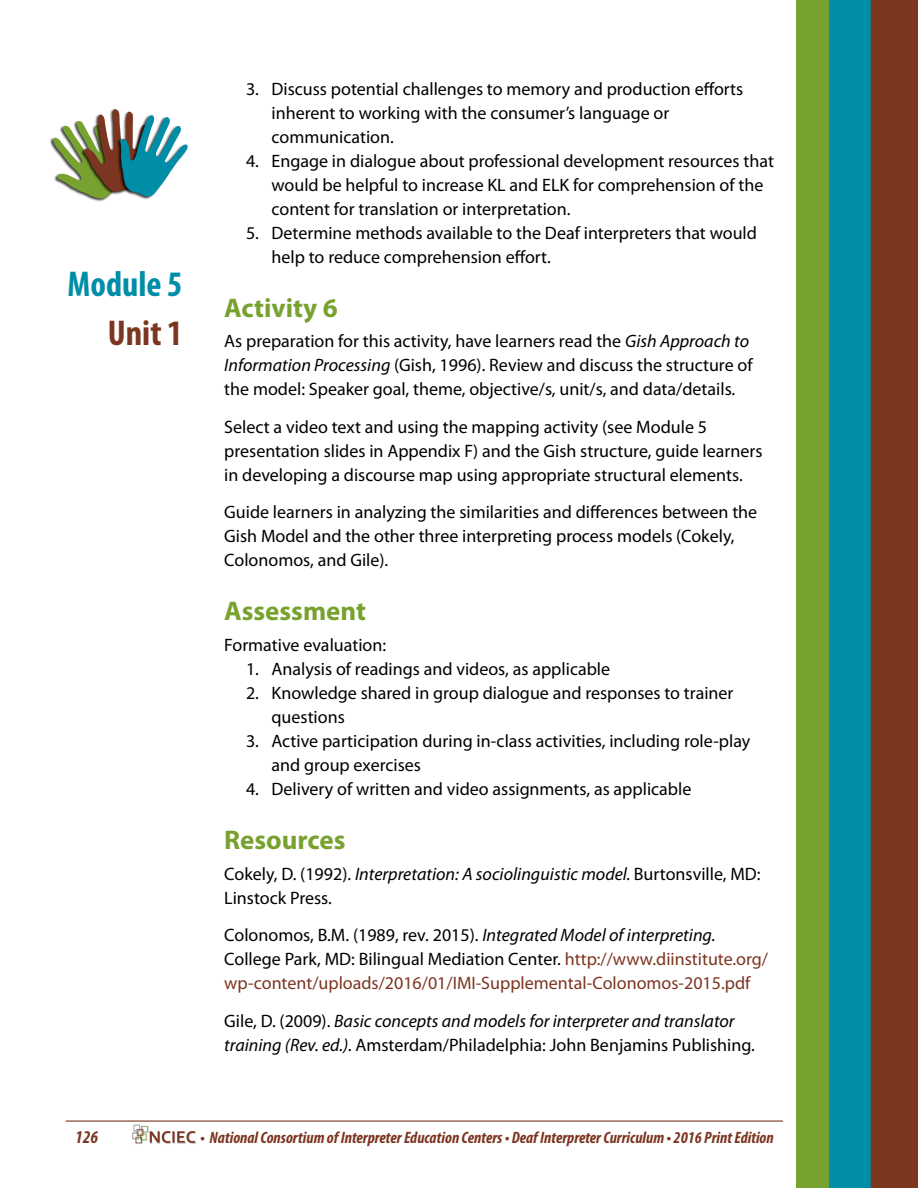
<style>
.page{position:relative;width:918px;height:1188px;background:#fff}
.page>*{position:absolute;margin:0;border:0;box-sizing:border-box;transform-origin:0 0}
.Module_Nbrs{font:700 condensed 36px "Myriad Pro";color:#008da8}
.Unit_Nbrs_LG{font:700 condensed 36px "Myriad Pro";color:#7c3520}
.Module_Subtitle{font:700 27px "Myriad Pro";color:#78a22f}
.DII_Para_1_NoIndent{font:18px/24px "Myriad Pro";color:#000}
.DII_Para_2_NoIndent{font:18px/24px "Myriad Pro";color:#000}
.DII_Para_2_NoIndent-2{font:18px/24px "Myriad Pro";color:#7c3520}
.DII_Para_2_NoIndent-3{font:italic 18px/24px "Myriad Pro";color:#000}
.t1{font:italic 700 condensed 18px "Myriad Pro";color:#7c3520}
.t2{font:italic 700 condensed 16.5px "Myriad Pro";color:#7c3520}
.s1{font-style:italic}
.s2{color:#000}
.s3{font-style:italic;color:#000}
.s4{font-style:normal}
</style>
<div class="page">
<img style="left:796px;top:0;width:122px;height:1188px">
<hr style="left:66px;top:1120px;width:717px;height:2px;background:#7c3520">
<img style="left:157px;top:1131px;width:39px;height:13px">
<img style="left:133px;top:1124px;width:19px;height:20px">
<svg style="left:132px;top:1125px;width:63px;height:18px"></svg>
<img style="left:50px;top:138px;width:56px;height:64px">
<svg style="left:53px;top:109px;width:135px;height:90px"></svg>
<p class="Module_Nbrs" style="left:68px;top:262px;width:117px">Module 5</p>
<p class="Unit_Nbrs_LG" style="left:108px;top:310px;width:76px">Unit 1</p>
<p class="DII_Para_1_NoIndent" style="left:272px;top:76px;width:473px;text-indent:-26px">3. Discuss potential challenges to memory and production efforts inherent to working with the consumer’s language or communication.</p>
<p class="DII_Para_1_NoIndent" style="left:272px;top:148px;width:504px;text-indent:-26px">4. Engage in dialogue about professional development resources that would be helpful to increase KL and ELK for comprehension of the content for translation or interpretation.</p>
<p class="DII_Para_1_NoIndent" style="left:272px;top:220px;width:487px;text-indent:-26px">5. Determine methods available to the Deaf interpreters that would help to reduce comprehension effort.</p>
<p class="Module_Subtitle" style="left:224px;top:290px;width:115px">Activity 6</p>
<p class="DII_Para_1_NoIndent" style="left:224px;top:329px;width:530px">As preparation for this activity, have learners read the <span class="s1">Gish Approach to<br>Information Processing</span> (Gish, 1996). Review and discuss the structure of the model: Speaker goal, theme, objective/s, unit/s, and data/details.</p>
<p class="DII_Para_2_NoIndent" style="left:224px;top:414px;width:540px">Select a video text and using the mapping activity (see Module 5 presentation slides in Appendix F) and the Gish structure, guide learners in developing a discourse map using appropriate structural elements.</p>
<p class="DII_Para_2_NoIndent" style="left:224px;top:500px;width:535px">Guide learners in analyzing the similarities and differences between the<br>Gish Model and the other three interpreting process models (Cokely,<br>Colonomos, and Gile).</p>
<p class="Module_Subtitle" style="left:224px;top:594px;width:143px">Assessment</p>
<p class="DII_Para_1_NoIndent" style="left:224px;top:633px;width:163px">Formative evaluation:</p>
<p class="DII_Para_1_NoIndent" style="left:246px;top:657px;width:366px">1. Analysis of readings and videos, as applicable</p>
<p class="DII_Para_1_NoIndent" style="left:272px;top:681px;width:464px;text-indent:-26px">2. Knowledge shared in group dialogue and responses to trainer questions</p>
<p class="DII_Para_1_NoIndent" style="left:272px;top:729px;width:480px;text-indent:-26px">3. Active participation during in-class activities, including role-play and group exercises</p>
<p class="DII_Para_1_NoIndent" style="left:246px;top:777px;width:447px">4. Delivery of written and video assignments, as applicable</p>
<p class="Module_Subtitle" style="left:224px;top:822px;width:123px">Resources</p>
<p class="DII_Para_1_NoIndent" style="left:224px;top:861px;width:538px">Cokely, D. (1992). <span class="s1">Interpretation: A sociolinguistic model.</span> Burtonsville, MD:<br>Linstock Press.</p>
<p class="DII_Para_2_NoIndent-2" style="left:224px;top:923px;width:545px"><span class="s2">Colonomos, B.M. (1989, rev. 2015).</span> <span class="s3">Integrated Model of interpreting.<br></span><span class="s2">College Park, MD: Bilingual Mediation Center.</span> http://www.diinstitute.org/ wp-content/uploads/2016/01/IMI-Supplemental-Colonomos-2015.pdf</p>
<p class="DII_Para_2_NoIndent-3" style="left:224px;top:1008px;width:532px"><span class="s4">Gile, D. (2009).</span> Basic concepts and models for interpreter and translator training (Rev. ed.). <span class="s4">Amsterdam/Philadelphia: John Benjamins Publishing.</span></p>
<p class="t1" style="left:75px;top:1126px;width:25px">126</p>
<p class="t2" style="left:200px;top:1127px;width:575px">• National Consortium of Interpreter Education Centers • Deaf Interpreter Curriculum • 2016 Print Edition</p>
</div>
